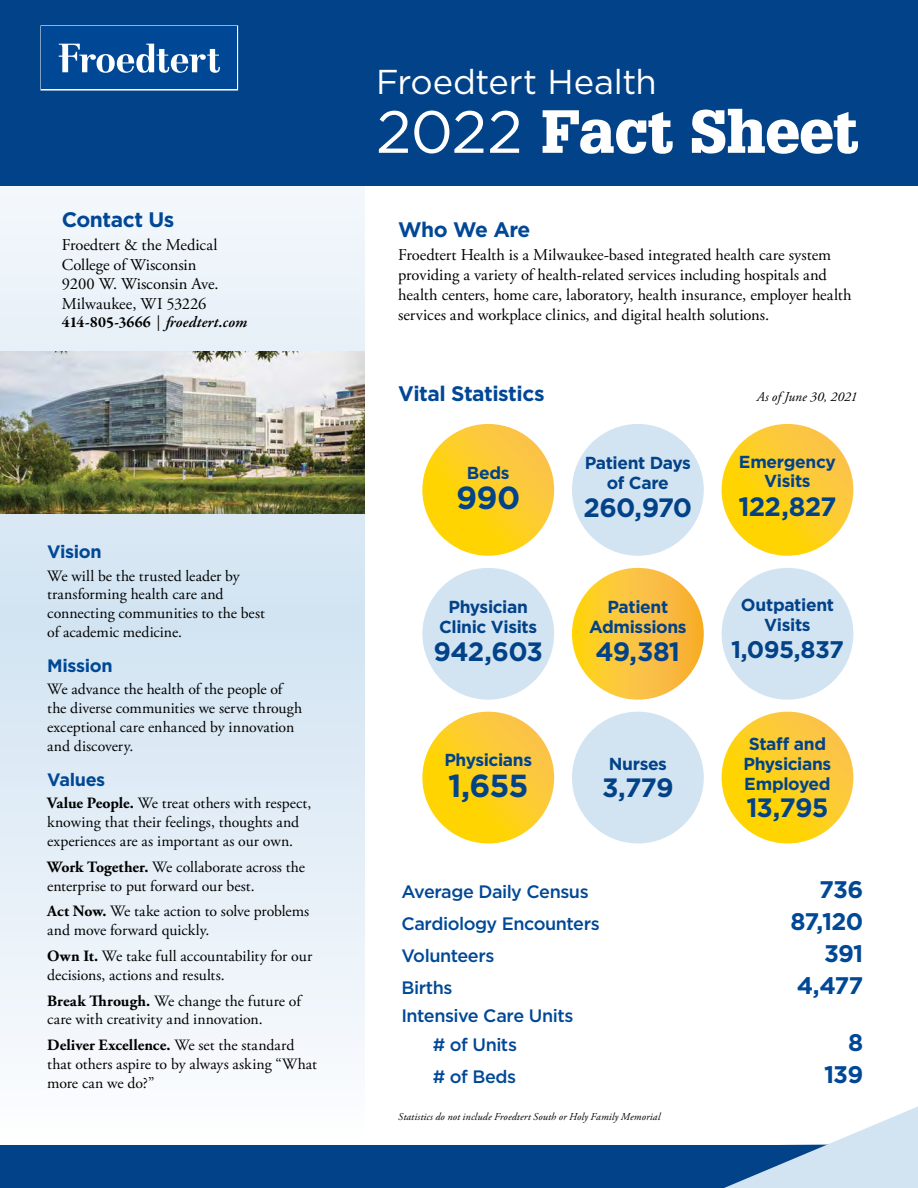
<style>
.page{position:relative;width:918px;height:1188px;background:#fff}
.page>*{position:absolute;margin:0;border:0;box-sizing:border-box;transform-origin:0 0}
.t1{font:900 59.4px "Glypha LT Pro";color:#fff}
.t2{font:34.5px "Gotham";letter-spacing:-.005em;color:#fff}
.t3{font:700 31.95px "Gotham";letter-spacing:-.03em;color:#024288}
.t4{font:700 26.55px "Gotham";letter-spacing:-.03em;color:#024288}
.t5{font:700 24px "Gotham";letter-spacing:-.03em;color:#004896}
.t6{font:700 24px "Gotham";letter-spacing:-.025em;color:#024288}
.t7{font:700 21px "Gotham";letter-spacing:-.025em;color:#004896}
.t8{font:500 18px/28.8px "Gotham";letter-spacing:-.025em;color:#004896}
.t9{font:700 18px "Gotham";letter-spacing:-.02em;color:#004896}
.t10{font:700 17.4px/20px "Gotham";letter-spacing:-.02em;color:#024288;text-align:center}
.t11{font:16.5px/19.8px "Adobe Garamond Pro";color:#000}
.t12{font:15.75px/18.9px "Adobe Garamond Pro";color:#000}
.t13{font:italic 600 15.75px "Garamond Premr Pro";color:#000}
.t14{font:italic 13.5px "Adobe Garamond Pro";letter-spacing:.005em;color:#000}
.t15{font:italic 10.5px "Adobe Garamond Pro";letter-spacing:.015em;color:#000}
.s1{font-weight:700;font-style:normal}
.s2{font-weight:400;font-style:normal}
.s3{font-weight:700}
.s4{font-family:"Gotham";font-weight:400}
</style>
<div class="page">
<svg style="left:0;top:186px;width:364px;height:862px"></svg>
<div style="left:0;top:0;width:918px;height:186px;background:#024288"></div>
<div style="left:40px;top:25px;width:198px;height:66px;border:2px solid #fff"></div>
<div style="left:42px;top:27px;width:195px;height:62px;background:#004896"></div>
<svg style="left:59px;top:44px;width:161px;height:29px"></svg>
<img style="left:0;top:352px;width:364px;height:162px">
<svg style="left:0;top:1106px;width:918px;height:82px"></svg>
<svg style="left:722px;top:424px;width:131px;height:132px;background:#fdce21"></svg>
<svg style="left:422px;top:424px;width:132px;height:132px;background:#fdce22"></svg>
<div style="left:572px;top:424px;width:132px;height:132px;background:#d2e4f2;border-radius:50%"></div>
<svg style="left:722px;top:712px;width:131px;height:131px;background:#fdce21"></svg>
<svg style="left:422px;top:712px;width:132px;height:131px;background:#fdce21"></svg>
<div style="left:572px;top:712px;width:132px;height:131px;background:#d2e4f2;border-radius:50%"></div>
<div style="left:722px;top:568px;width:131px;height:132px;background:#d2e4f2;border-radius:50%"></div>
<svg style="left:572px;top:568px;width:132px;height:132px;background:#fbc239"></svg>
<div style="left:422px;top:568px;width:132px;height:132px;background:#d2e4f2;border-radius:50%"></div>
<p class="t7" style="left:62px;top:206px;width:114px">Contact Us</p>
<p class="t11" style="left:62px;top:236px;width:157px">Froedtert &amp; the Medical<br>College of Wisconsin</p>
<p class="t11" style="left:62px;top:275px;width:158px">9200 W. Wisconsin Ave.<br>Milwaukee, WI 53226</p>
<p class="t13" style="left:62px;top:313px;width:187px"><span class="s1">414-805-3666</span> <span class="s2">|</span> froedtert.com</p>
<p class="t9" style="left:47px;top:540px;width:56px">Vision</p>
<p class="t12" style="left:47px;top:567px;width:219px">We will be the trusted leader by transforming health care and connecting communities to the best of academic medicine.</p>
<p class="t9" style="left:47px;top:654px;width:67px">Mission</p>
<p class="t12" style="left:47px;top:681px;width:256px">We advance the health of the people of the diverse communities we serve through exceptional care enhanced by innovation and discovery.</p>
<p class="t9" style="left:47px;top:768px;width:60px">Values</p>
<p class="t12" style="left:47px;top:794px;width:266px"><span class="s3">Value People.</span> We treat others with respect, knowing that their feelings, thoughts and experiences are as important as our own.</p>
<p class="t12" style="left:47px;top:858px;width:259px"><span class="s3">Work Together.</span> We collaborate across the enterprise to put forward our best.</p>
<p class="t12" style="left:47px;top:903px;width:264px"><span class="s3">Act Now.</span> We take action to solve problems and move forward quickly.</p>
<p class="t12" style="left:47px;top:947px;width:266px"><span class="s3">Own It.</span> We take full accountability for our decisions, actions and results.</p>
<p class="t12" style="left:47px;top:992px;width:255px"><span class="s3">Break Through.</span> We change the future of care with creativity and innovation.</p>
<p class="t12" style="left:47px;top:1036px;width:271px"><span class="s3">Deliver Excellence.</span> We set the standard that others aspire to by always asking “What more can we do?”</p>
<p class="t2" style="left:376px;top:59px;width:282px">Froedtert Health</p>
<p class="t1" style="left:376px;top:96px;width:485px"><span class="s4">2022</span> Fact Sheet</p>
<p class="t7" style="left:398px;top:216px;width:134px">Who We Are</p>
<p class="t11" style="left:398px;top:246px;width:455px">Froedtert Health is a Milwaukee-based integrated health care system providing a variety of health-related services including hospitals and health centers, home care, laboratory, health insurance, employer health services and workplace clinics, and digital health solutions.</p>
<p class="t7" style="left:398px;top:379px;width:148px">Vital Statistics</p>
<p class="t14" style="left:757px;top:388px;width:102px">As of June 30, 2021</p>
<p class="t10" style="left:467px;top:462px;width:44px">Beds</p>
<p class="t3" style="left:456px;top:477px;width:66px">990</p>
<p class="t10" style="left:439px;top:596px;width:99px">Physician<br>Clinic Visits</p>
<p class="t4" style="left:434px;top:634px;width:111px">942,603</p>
<p class="t10" style="left:444px;top:750px;width:89px">Physicians</p>
<p class="t3" style="left:448px;top:764px;width:82px">1,655</p>
<p class="t10" style="left:585px;top:452px;width:108px">Patient Days of Care</p>
<p class="t4" style="left:583px;top:490px;width:110px">260,970</p>
<p class="t10" style="left:589px;top:596px;width:99px">Patient<br>Admissions</p>
<p class="t4" style="left:596px;top:634px;width:86px">49,381</p>
<p class="t10" style="left:609px;top:754px;width:60px">Nurses</p>
<p class="t4" style="left:602px;top:770px;width:73px">3,779</p>
<p class="t10" style="left:739px;top:451px;width:99px">Emergency<br>Visits</p>
<p class="t4" style="left:738px;top:489px;width:100px">122,827</p>
<p class="t10" style="left:741px;top:595px;width:95px">Outpatient<br>Visits</p>
<p class="t6" style="left:731px;top:634px;width:114px">1,095,837</p>
<p class="t10" style="left:744px;top:734px;width:89px;text-align:left">Staff and<br>Physicians<br>Employed</p>
<p class="t4" style="left:746px;top:790px;width:84px">13,795</p>
<p class="t8" style="left:401px;top:877px;width:189px">Average Daily Census</p>
<p class="t5" style="left:819px;top:874px;width:46px">736</p>
<p class="t8" style="left:401px;top:909px;width:200px">Cardiology Encounters</p>
<p class="t5" style="left:790px;top:906px;width:74px">87,120</p>
<p class="t8" style="left:401px;top:941px;width:95px">Volunteers</p>
<p class="t5" style="left:824px;top:938px;width:41px">391</p>
<p class="t8" style="left:401px;top:973px;width:53px">Births</p>
<p class="t5" style="left:797px;top:970px;width:68px">4,477</p>
<p class="t8" style="left:433px;top:1001px;width:142px;text-indent:-32px">Intensive Care Units # of Units</p>
<p class="t5" style="left:848px;top:1027px;width:17px">8</p>
<p class="t8" style="left:433px;top:1062px;width:85px"># of Beds</p>
<p class="t5" style="left:824px;top:1059px;width:41px">139</p>
<p class="t15" style="left:398px;top:1110px;width:264px">Statistics do not include Froedtert South or Holy Family Memorial</p>
</div>
